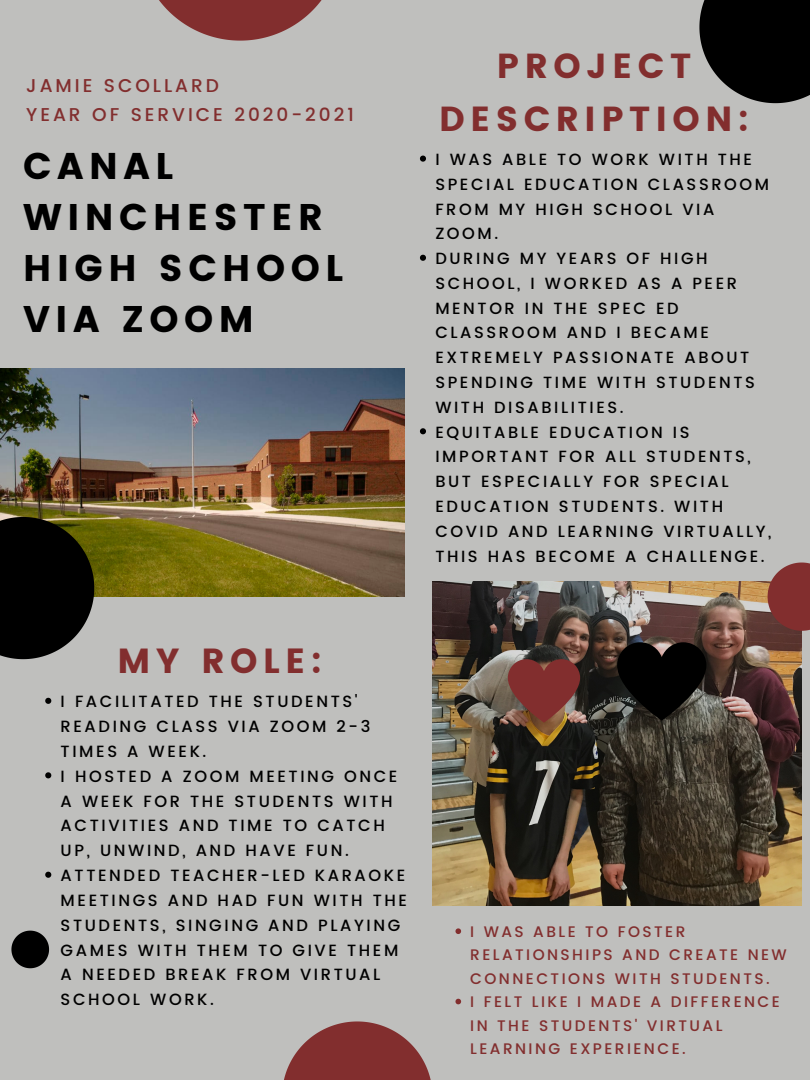
<style>
.page{position:relative;width:810px;height:1080px;background:#bfbfbd}
.page>*{position:absolute;margin:0;border:0;box-sizing:border-box;transform-origin:0 0}
.t1{font:37.06px/51.3px "Poppins";letter-spacing:.15em;color:#000}
.t2{font:34.81px "Poppins";letter-spacing:.16em;color:#822e2e}
.t3{font:34.75px/53.3px "Poppins";letter-spacing:.16em;color:#822e2e;text-align:center}
.t4{font:500 18.56px "Poppins";letter-spacing:.16em;color:#822e2e}
.t5{font:500 16.25px/24.9px "Poppins";letter-spacing:.16em;color:#000}
.t6{font:500 16.19px/24.8px "Poppins";letter-spacing:.16em;color:#000}
.t7{font:500 15.31px/23.4px "Poppins";letter-spacing:.16em;color:#822e2e}
</style>
<div class="page">
<svg style="left:699px;top:0;width:111px;height:103px;background:#171717"></svg>
<svg style="left:284px;top:1021px;width:147px;height:59px"></svg>
<svg style="left:11px;top:931px;width:38px;height:37px"></svg>
<svg style="left:159px;top:0;width:163px;height:41px"></svg>
<img style="left:0;top:369px;width:405px;height:228px">
<svg style="left:0;top:517px;width:94px;height:142px;background:#181811"></svg>
<img style="left:433px;top:582px;width:369px;height:323px">
<svg style="left:768px;top:563px;width:42px;height:68px;background:#843a3a"></svg>
<svg style="left:508px;top:659px;width:72px;height:64px;background:#7f3e39"></svg>
<svg style="left:617px;top:642px;width:89px;height:79px;background:#1a1917"></svg>
<svg style="left:420px;top:156px;width:6px;height:6px"></svg>
<svg style="left:420px;top:255px;width:6px;height:6px"></svg>
<svg style="left:420px;top:428px;width:6px;height:6px"></svg>
<svg style="left:45px;top:698px;width:6px;height:6px"></svg>
<svg style="left:45px;top:772px;width:6px;height:6px"></svg>
<svg style="left:45px;top:872px;width:6px;height:6px"></svg>
<svg style="left:455px;top:928px;width:6px;height:6px"></svg>
<svg style="left:455px;top:999px;width:6px;height:5px"></svg>
<p class="t4" style="left:26px;top:75px;width:194px">JAMIE SCOLLARD</p>
<p class="t4" style="left:26px;top:103px;width:329px">YEAR OF SERVICE 2020-2021</p>
<p class="t1" style="left:23px;top:140px;width:322px">CANAL<br>WINCHESTER<br>HIGH SCHOOL<br>VIA ZOOM</p>
<p class="t3" style="left:439px;top:39px;width:311px">PROJECT<br>DESCRIPTION:</p>
<p class="t6" style="left:435px;top:147px;width:335px">I WAS ABLE TO WORK WITH THE<br>SPECIAL EDUCATION CLASSROOM<br>FROM MY HIGH SCHOOL VIA<br>ZOOM.</p>
<p class="t6" style="left:435px;top:246px;width:321px">DURING MY YEARS OF HIGH<br>SCHOOL, I WORKED AS A PEER<br>MENTOR IN THE SPEC ED<br>CLASSROOM AND I BECAME<br>EXTREMELY PASSIONATE ABOUT<br>SPENDING TIME WITH STUDENTS<br>WITH DISABILITIES.</p>
<p class="t6" style="left:435px;top:420px;width:338px">EQUITABLE EDUCATION IS<br>IMPORTANT FOR ALL STUDENTS,<br>BUT ESPECIALLY FOR SPECIAL<br>EDUCATION STUDENTS. WITH<br>COVID AND LEARNING VIRTUALLY,<br>THIS HAS BECOME A CHALLENGE.</p>
<p class="t2" style="left:117px;top:641px;width:206px">MY ROLE:</p>
<p class="t5" style="left:61px;top:689px;width:311px">I FACILITATED THE STUDENTS'<br>READING CLASS VIA ZOOM 2-3<br>TIMES A WEEK.</p>
<p class="t5" style="left:61px;top:764px;width:338px">I HOSTED A ZOOM MEETING ONCE<br>A WEEK FOR THE STUDENTS WITH<br>ACTIVITIES AND TIME TO CATCH<br>UP, UNWIND, AND HAVE FUN.</p>
<p class="t5" style="left:61px;top:863px;width:348px">ATTENDED TEACHER-LED KARAOKE<br>MEETINGS AND HAD FUN WITH THE<br>STUDENTS, SINGING AND PLAYING<br>GAMES WITH THEM TO GIVE THEM<br>A NEEDED BREAK FROM VIRTUAL<br>SCHOOL WORK.</p>
<p class="t7" style="left:470px;top:920px;width:318px">I WAS ABLE TO FOSTER<br>RELATIONSHIPS AND CREATE NEW<br>CONNECTIONS WITH STUDENTS.</p>
<p class="t7" style="left:470px;top:990px;width:311px">I FELT LIKE I MADE A DIFFERENCE<br>IN THE STUDENTS' VIRTUAL<br>LEARNING EXPERIENCE.</p>
</div>
